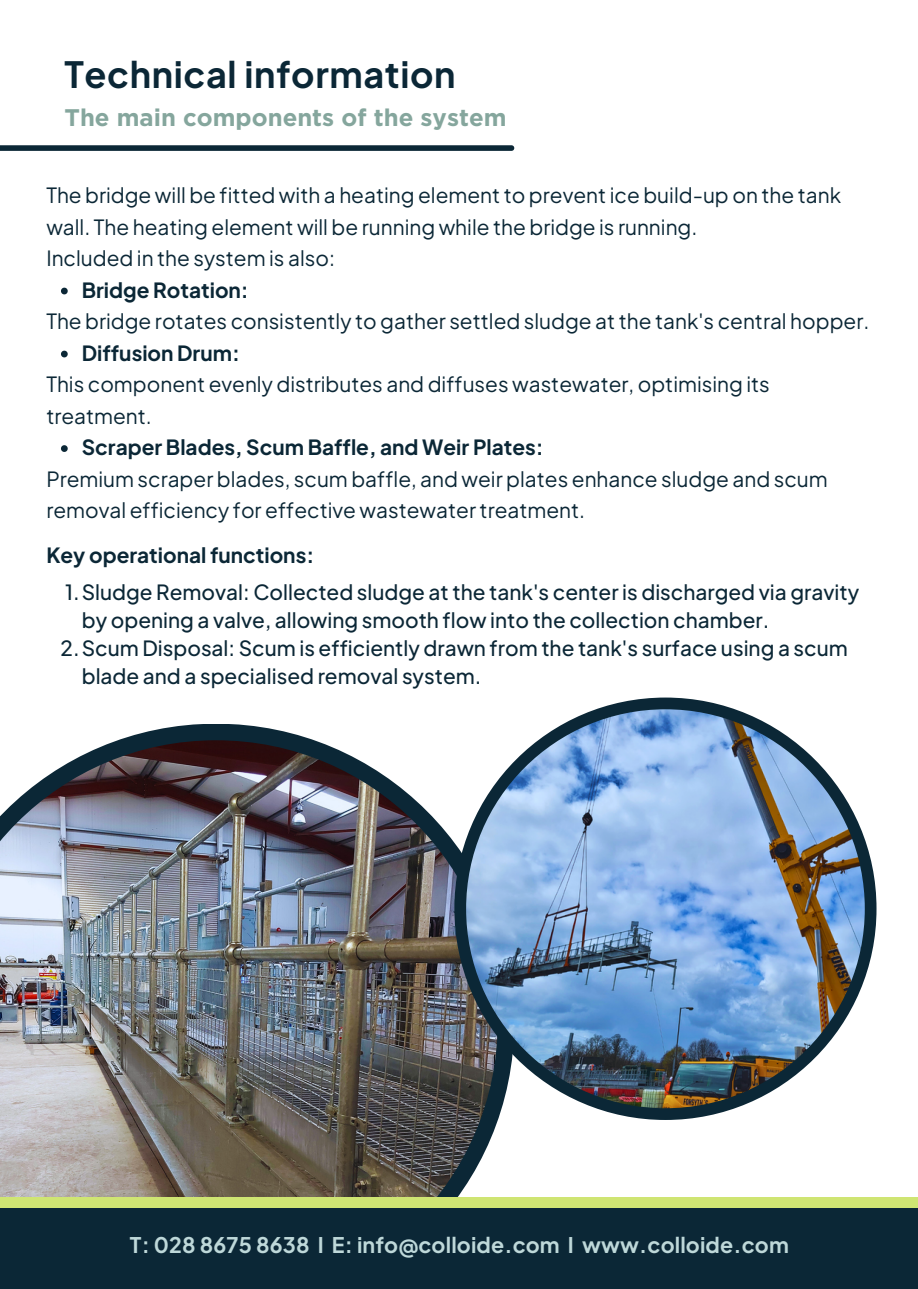
<style>
.page{position:relative;width:918px;height:1289px;background:#fff}
.page>*{position:absolute;margin:0;border:0;box-sizing:border-box;transform-origin:0 0}
.t1{font:700 36px "Plus Jakarta Sans";letter-spacing:.02em;color:#0b2736}
.t2{font:700 24px "Gotham";color:#85a69d}
.t3{font:700 21.45px "Plus Jakarta Sans";letter-spacing:.01em;color:#bed8d9}
.t4{font:20.85px/31.5px "Plus Jakarta Sans";color:#0b2736}
.t5{font:500 20.85px/28px "Plus Jakarta Sans";color:#0b2736}
.t6{font:700 20.85px "Plus Jakarta Sans";color:#0b2736}
</style>
<div class="page">
<svg style="left:119px;top:724px;width:395px;height:396px"></svg>
<img style="left:0;top:740px;width:498px;height:457px">
<div style="left:454px;top:697px;width:423px;height:422px;background:#0b2736;border-radius:50%"></div>
<img style="left:466px;top:709px;width:399px;height:398px;border-radius:50%">
<div style="left:0;top:1197px;width:918px;height:91px;background:#cfe573"></div>
<div style="left:0;top:1207px;width:918px;height:81px;background:#0b2736"></div>
<svg style="left:0;top:145px;width:514px;height:6px;background:#1a3442"></svg>
<svg style="left:61px;top:287px;width:7px;height:7px"></svg>
<svg style="left:61px;top:350px;width:7px;height:7px"></svg>
<svg style="left:61px;top:445px;width:7px;height:7px"></svg>
<p class="t1" style="left:64px;top:50px;width:393px">Technical information</p>
<p class="t2" style="left:64px;top:103px;width:444px">The main components of the system</p>
<p class="t4" style="left:46px;top:179px;width:796px">The bridge will be fitted with a heating element to prevent ice build-up on the tank wall. The heating element will be running while the bridge is running.</p>
<p class="t4" style="left:46px;top:242px;width:290px">Included in the system is also:</p>
<p class="t6" style="left:82px;top:276px;width:169px">Bridge Rotation:</p>
<p class="t4" style="left:46px;top:305px;width:825px">The bridge rotates consistently to gather settled sludge at the tank's central hopper.</p>
<p class="t6" style="left:82px;top:339px;width:160px">Diffusion Drum:</p>
<h3 class="t4" style="left:46px;top:368px;width:725px">This component evenly distributes and diffuses wastewater, optimising its treatment.</h3>
<p class="t6" style="left:82px;top:433px;width:463px">Scraper Blades, Scum Baffle, and Weir Plates:</p>
<p class="t4" style="left:46px;top:462px;width:783px">Premium scraper blades, scum baffle, and weir plates enhance sludge and scum removal efficiency for effective wastewater treatment.</p>
<p class="t6" style="left:46px;top:541px;width:269px">Key operational functions:</p>
<p class="t5" style="left:82px;top:577px;width:779px;text-indent:-17px">1.Sludge Removal: Collected sludge at the tank's center is discharged via gravity by opening a valve, allowing smooth flow into the collection chamber.</p>
<h3 class="t5" style="left:82px;top:633px;width:768px;text-indent:-21px">2.Scum Disposal: Scum is efficiently drawn from the tank's surface using a scum blade and a specialised removal system.</h3>
<p class="t3" style="left:130px;top:1230px;width:660px">T: 028 8675 8638 I E: info@colloide.com I www.colloide.com</p>
</div>
